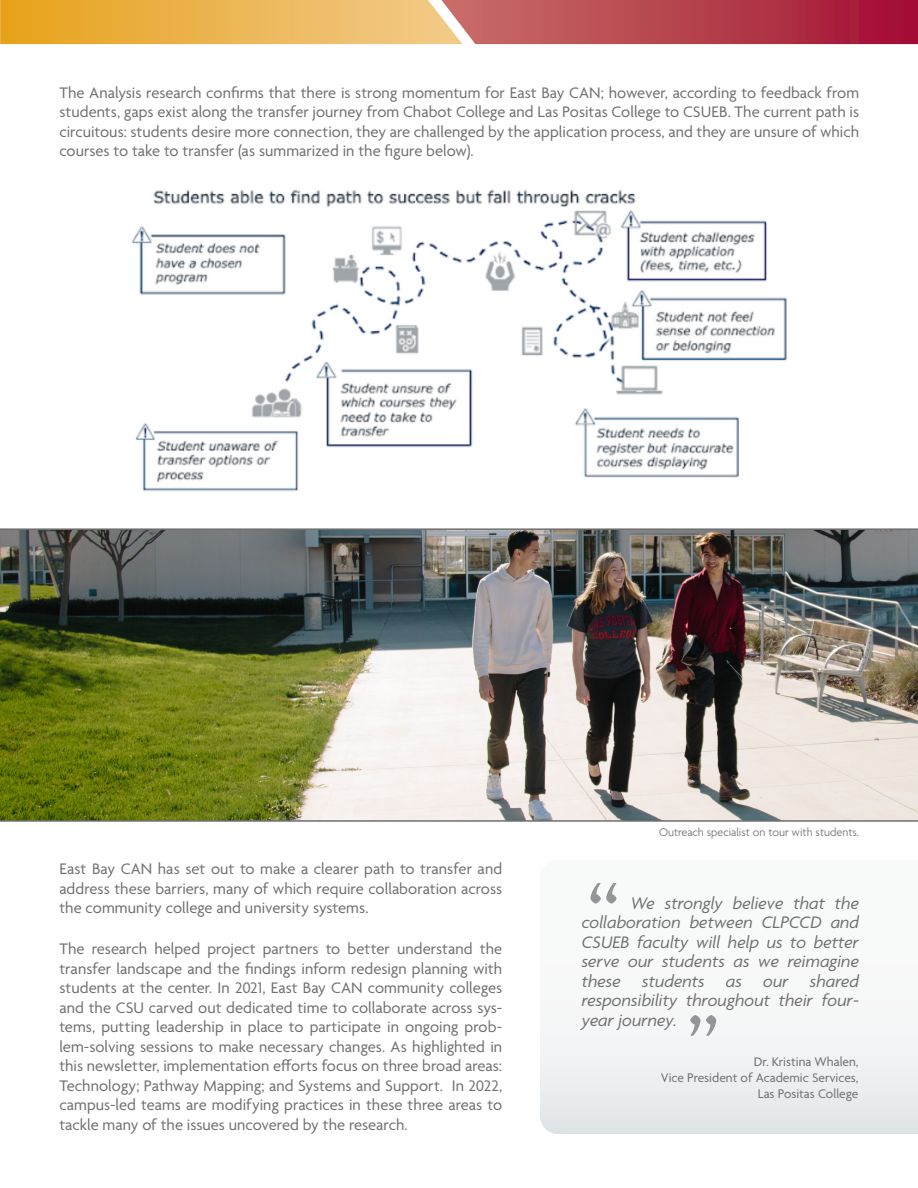
<style>
.page{position:relative;width:918px;height:1188px;background:#fff}
.page>*{position:absolute;margin:0;border:0;box-sizing:border-box;transform-origin:0 0}
.t1{font:96px "Agenda";color:#939598}
.t2{font:italic 18px/19.5px "Agenda";color:#6f6f6f;text-align:justify}
.t3{font:16.5px/19.5px "Agenda";color:#6f6f6f;text-align:justify}
.t4{font:13.5px/16.2px "Agenda";color:#6f6f6f;text-align:right}
.t5{font:300 12px "Agenda";color:#6f6f6f}
</style>
<div class="page">
<img style="left:131px;top:190px;width:656px;height:302px">
<svg style="left:540px;top:1033px;width:378px;height:101px"></svg>
<svg style="left:0;top:0;width:918px;height:44px"></svg>
<img style="left:0;top:528px;width:918px;height:294px">
<p class="t3" style="left:59px;top:84px;width:801px">The Analysis research confirms that there is strong momentum for East Bay CAN; however, according to feedback from students, gaps exist along the transfer journey from Chabot College and Las Positas College to CSUEB. The current path is circuitous: students desire more connection, they are challenged by the application process, and they are unsure of which courses to take to transfer (as summarized in the figure below).</p>
<p class="t3" style="left:59px;top:860px;width:444px">East Bay CAN has set out to make a clearer path to transfer and address these barriers, many of which require collaboration across the community college and university systems.</p>
<p class="t3" style="left:59px;top:940px;width:444px">The research helped project partners to better understand the transfer landscape and the findings inform redesign planning with students at the center. In 2021, East Bay CAN community colleges and the CSU carved out dedicated time to collaborate across sys&shy;tems, putting leadership in place to participate in ongoing prob&shy;lem-solving sessions to make necessary changes. As highlighted in this newsletter, implementation efforts focus on three broad areas:<br>Technology; Pathway Mapping; and Systems and Support. In 2022, campus-led teams are modifying practices in these three areas to tackle many of the issues uncovered by the research.</p>
<p class="t5" style="left:659px;top:826px;width:202px">Outreach specialist on tour with students.</p>
<p class="t1" style="left:586px;top:863px;width:36px">“</p>
<p class="t2" style="left:582px;top:893px;width:279px;text-indent:49px">We strongly believe that the collaboration between CLPCCD and CSUEB faculty will help us to better serve our students as we reimagine these students as our shared responsibility throughout their four&shy;year journey.</p>
<p class="t4" style="left:661px;top:1054px;width:199px">Dr. Kristina Whalen,<br>Vice President of Academic Services,</p>
<p class="t4" style="left:758px;top:1086px;width:102px">Las Positas College</p>
<p class="t1" style="left:686px;top:995px;width:36px">”</p>
</div>
